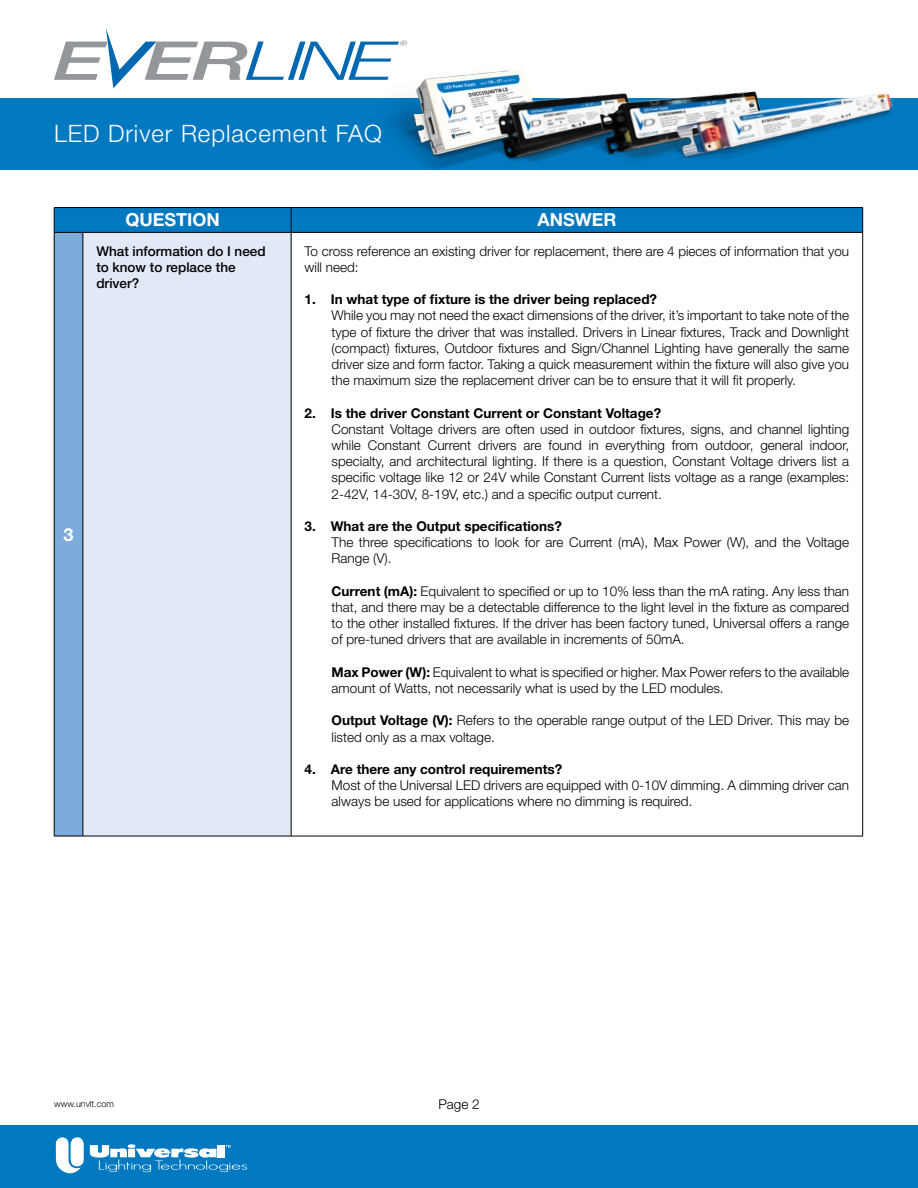
<style>
.page{position:relative;width:918px;height:1188px;background:#fff}
.page>*{position:absolute;margin:0;border:0;box-sizing:border-box;transform-origin:0 0}
.t1{font:300 24px "Helvetica Neue LT Std";letter-spacing:.04em;color:#fff}
.t2{font:700 18px "Helvetica Neue LT Std";color:#fff}
.t3{font:300 13.5px/16.2px "Helvetica Neue LT Std";color:#000}
.t4{font:700 13.5px "Helvetica Neue LT Std";color:#000}
.t5{font:500 13.5px/16.2px "Helvetica Neue LT Std";color:#000}
.t6{font:300 9px "Helvetica Neue LT Std";color:#000}
.s1{font-weight:700}
</style>
<div class="page">
<div style="left:54px;top:232px;width:29px;height:604px;background:#7cacdc"></div>
<div style="left:83px;top:232px;width:208px;height:604px;background:#e1e9f6"></div>
<svg style="left:54px;top:207px;width:809px;height:26px;background:#0073b7"></svg>
<hr style="left:54px;top:233px;width:1px;height:603px;background:#000">
<hr style="left:83px;top:232px;width:208px;height:1px;background:#000">
<hr style="left:83px;top:233px;width:1px;height:603px;background:#000">
<hr style="left:291px;top:232px;width:572px;height:1px;background:#000">
<hr style="left:291px;top:233px;width:1px;height:603px;background:#000">
<hr style="left:862px;top:233px;width:1px;height:603px;background:#000">
<svg style="left:54px;top:836px;width:29px;height:1px"></svg>
<hr style="left:83px;top:836px;width:208px;height:1px;background:#000">
<hr style="left:291px;top:836px;width:572px;height:1px;background:#000">
<div style="left:0;top:98px;width:918px;height:71px;background:#0079c1"></div>
<svg style="left:54px;top:28px;width:353px;height:60px"></svg>
<img style="left:362px;top:62px;width:108px;height:108px">
<img style="left:470px;top:70px;width:104px;height:100px">
<img style="left:574px;top:93px;width:73px;height:77px">
<img style="left:647px;top:91px;width:270px;height:79px">
<div style="left:0;top:1125px;width:918px;height:63px;background:#0079c1"></div>
<svg style="left:56px;top:1137px;width:28px;height:36px"></svg>
<svg style="left:90px;top:1144px;width:157px;height:28px"></svg>
<h1 class="t1" style="left:54px;top:118px;width:330px">LED Driver Replacement FAQ</h1>
<h2 class="t2" style="left:64px;top:523px;width:12px">3</h2>
<h2 class="t2" style="left:125px;top:209px;width:96px">QUESTION</h2>
<h2 class="t2" style="left:537px;top:209px;width:81px">ANSWER</h2>
<p class="t5" style="left:96px;top:243px;width:171px">What information do I need to know to replace the driver?</p>
<p class="t3" style="left:305px;top:242px;width:546px">To cross reference an existing driver for replacement, there are 4 pieces of information that you will need:</p>
<p class="t4" style="left:305px;top:291px;width:354px">1. In what type of fixture is the driver being replaced?</p>
<p class="t3" style="left:332px;top:307px;width:519px;text-align:justify">While you may not need the exact dimensions of the driver, it’s important to take note of the type of fixture the driver that was installed. Drivers in Linear fixtures, Track and Downlight (compact) fixtures, Outdoor fixtures and Sign/Channel Lighting have generally the same driver size and form factor. Taking a quick measurement within the fixture will also give you the maximum size the replacement driver can be to ensure that it will fit properly.</p>
<p class="t4" style="left:305px;top:404px;width:358px">2. Is the driver Constant Current or Constant Voltage?</p>
<p class="t3" style="left:332px;top:421px;width:519px;text-align:justify">Constant Voltage drivers are often used in outdoor fixtures, signs, and channel lighting while Constant Current drivers are found in everything from outdoor, general indoor, specialty, and architectural lighting. If there is a question, Constant Voltage drivers list a specific voltage like 12 or 24V while Constant Current lists voltage as a range (examples:<br>2-42V, 14-30V, 8-19V, etc.) and a specific output current.</p>
<p class="t4" style="left:305px;top:518px;width:259px">3. What are the Output specifications?</p>
<p class="t3" style="left:332px;top:534px;width:519px">The three specifications to look for are Current (mA), Max Power (W), and the Voltage<br>Range (V).</p>
<p class="t3" style="left:332px;top:583px;width:519px;text-align:justify"><span class="s1">Current (mA):</span> Equivalent to specified or up to 10% less than the mA rating. Any less than that, and there may be a detectable difference to the light level in the fixture as compared to the other installed fixtures. If the driver has been factory tuned, Universal offers a range of pre-tuned drivers that are available in increments of 50mA.</p>
<p class="t3" style="left:332px;top:664px;width:519px"><span class="s1">Max Power (W):</span> Equivalent to what is specified or higher. Max Power refers to the available amount of Watts, not necessarily what is used by the LED modules.</p>
<p class="t3" style="left:332px;top:712px;width:519px"><span class="s1">Output Voltage (V):</span> Refers to the operable range output of the LED Driver. This may be listed only as a max voltage.</p>
<p class="t4" style="left:305px;top:761px;width:259px">4. Are there any control requirements?</p>
<p class="t3" style="left:332px;top:777px;width:519px">Most of the Universal LED drivers are equipped with 0-10V dimming. A dimming driver can always be used for applications where no dimming is required.</p>
<p class="t6" style="left:54px;top:1098px;width:61px">www.unvlt.com</p>
<p class="t3" style="left:438px;top:1095px;width:43px">Page 2</p>
</div>
